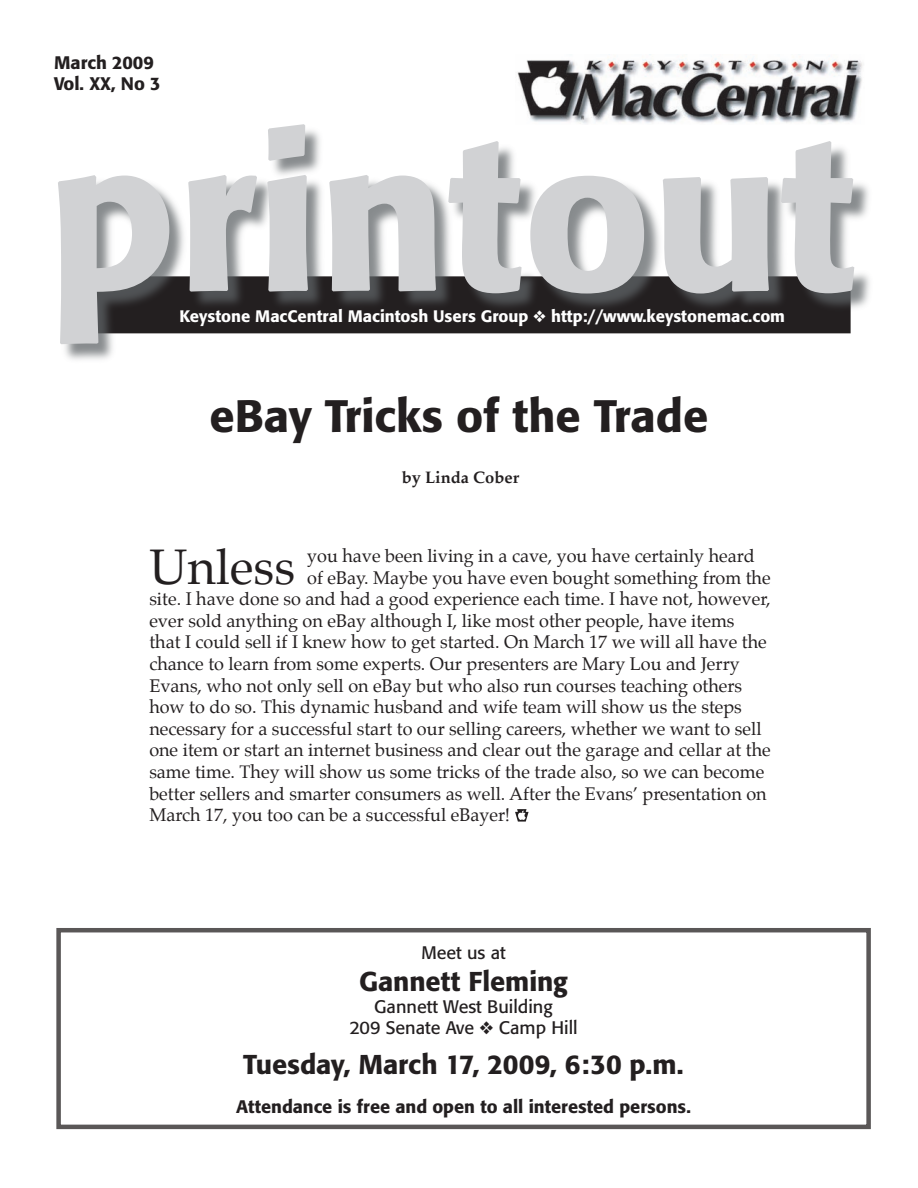
<style>
.page{position:relative;width:918px;height:1188px;background:#fff}
.page>*{position:absolute;margin:0;border:0;box-sizing:border-box;transform-origin:0 0}
.t1{font:500 213px "Formata";color:#d1d2d4}
.t2{font:48.9px "Palatino";color:#231f20}
.t3{font:500 45px "Formata";color:#231f20}
.t4{font:500 27px "Formata";letter-spacing:-.005em;color:#231f20}
.t5{font:18px "Palatino";color:#231f20}
.t6{font:500 18px/21.6px "Formata";color:#231f20}
.t7{font:18px/21.6px "Formata";color:#231f20;text-align:center}
.t8{font:500 16.5px "Formata";color:#fff}
.t9{font:700 16.5px "Palatino";color:#231f20}
</style>
<div class="page">
<div style="left:56px;top:928px;width:815px;height:201px;border:4px solid #231f20"></div>
<img style="left:517px;top:54px;width:346px;height:70px">
<div style="left:59px;top:125px;width:815px;height:239px;background:#606568;opacity:.75"></div>
<svg style="left:515px;top:809px;width:14px;height:13px"></svg>
<p class="t6" style="left:54px;top:51px;width:108px">March 2009<br>Vol. XX, No 3</p>
<h1 class="t1" style="left:48px;top:85px;width:809px">printout</h1>
<p class="t8" style="left:180px;top:307px;width:607px">Keystone MacCentral Macintosh Users Group ❖ http://www.keystonemac.com</p>
<h3 class="t3" style="left:210px;top:388px;width:500px">eBay Tricks of the Trade</h3>
<p class="t9" style="left:402px;top:467px;width:119px">by Linda Cober</p>
<h2 class="t2" style="left:149px;top:535px;width:147px">Unless</h2>
<p class="t5" style="left:307px;top:544px;width:449px">you have been living in a cave, you have certainly heard</p>
<p class="t5" style="left:307px;top:566px;width:465px">of eBay. Maybe you have even bought something from the</p>
<p class="t5" style="left:149px;top:587px;width:623px">site. I have done so and had a good experience each time. I have not, however,</p>
<p class="t5" style="left:149px;top:609px;width:587px">ever sold anything on eBay although I, like most other people, have items</p>
<p class="t5" style="left:149px;top:631px;width:619px">that I could sell if I knew how to get started. On March 17 we will all have the</p>
<p class="t5" style="left:149px;top:652px;width:592px">chance to learn from some experts. Our presenters are Mary Lou and Jerry</p>
<p class="t5" style="left:149px;top:674px;width:594px">Evans, who not only sell on eBay but who also run courses teaching others</p>
<p class="t5" style="left:149px;top:695px;width:594px">how to do so. This dynamic husband and wife team will show us the steps</p>
<p class="t5" style="left:149px;top:717px;width:614px">necessary for a successful start to our selling careers, whether we want to sell</p>
<p class="t5" style="left:149px;top:739px;width:623px">one item or start an internet business and clear out the garage and cellar at the</p>
<p class="t5" style="left:149px;top:760px;width:616px">same time. They will show us some tricks of the trade also, so we can become</p>
<p class="t5" style="left:149px;top:782px;width:619px">better sellers and smarter consumers as well. After the Evans’ presentation on</p>
<p class="t5" style="left:149px;top:803px;width:362px">March 17, you too can be a successful eBayer!</p>
<p class="t7" style="left:421px;top:941px;width:86px">Meet us at</p>
<h3 class="t4" style="left:359px;top:965px;width:210px">Gannett Fleming</h3>
<p class="t7" style="left:349px;top:995px;width:230px">Gannett West Building<br>209 Senate Ave ❖ Camp Hill</p>
<h3 class="t4" style="left:243px;top:1048px;width:442px">Tuesday, March 17, 2009, 6:30 p.m.</h3>
<p class="t6" style="left:236px;top:1096px;width:456px">Attendance is free and open to all interested persons.</p>
</div>
